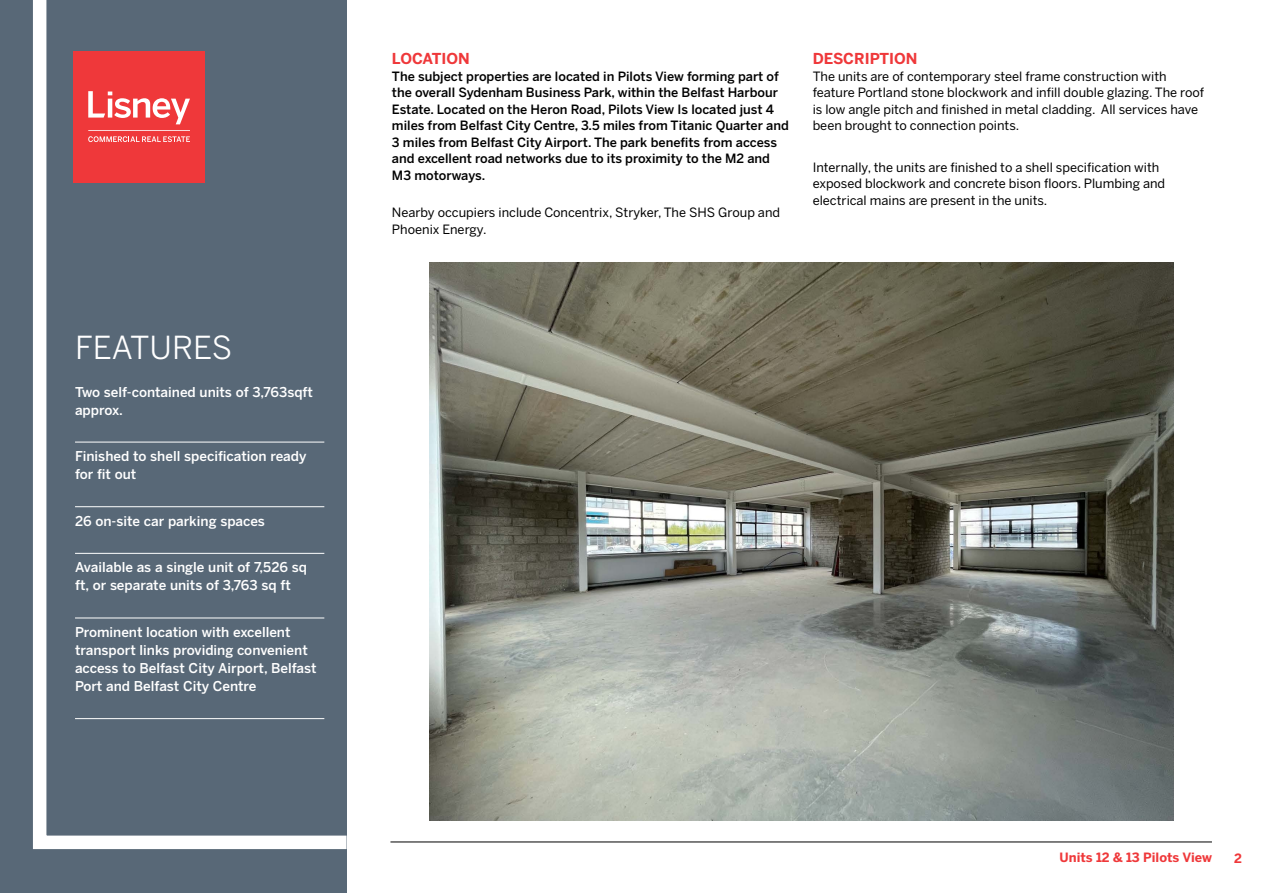
<style>
.page{position:relative;width:1263px;height:893px;background:#fff}
.page>*{position:absolute;margin:0;border:0;box-sizing:border-box;transform-origin:0 0}
.t1{font:31.5px "Benton Sans";color:#fff}
.t2{font:700 15px "Benton Sans";color:#ef383a}
.t3{font:500 13.5px/18px "Benton Sans";color:#fff}
.t4{font:12.75px/16.5px "Benton Sans";color:#000}
.t5{font:500 12.75px/16.5px "Benton Sans";color:#000}
.t6{font:700 12.75px "Benton Sans";color:#ef383a}
</style>
<div class="page">
<div style="left:0;top:0;width:347px;height:893px;background:#586877"></div>
<svg style="left:33px;top:0;width:314px;height:850px"></svg>
<div style="left:74px;top:51px;width:131px;height:131px;background:#ef383a"></div>
<svg style="left:88px;top:130px;width:102px;height:12px"></svg>
<svg style="left:88px;top:91px;width:102px;height:33px"></svg>
<hr style="left:75px;top:442px;width:249px;height:1px;background:#fff">
<hr style="left:75px;top:506px;width:249px;height:1px;background:#fff">
<hr style="left:75px;top:553px;width:249px;height:1px;background:#fff">
<hr style="left:75px;top:618px;width:249px;height:1px;background:#fff">
<hr style="left:75px;top:718px;width:249px;height:1px;background:#fff">
<hr style="left:390px;top:842px;width:822px;height:1px;background:#000">
<img style="left:430px;top:262px;width:743px;height:558px">
<h1 class="t1" style="left:75px;top:329px;width:159px">FEATURES</h1>
<p class="t3" style="left:75px;top:383px;width:240px">Two self-contained units of 3,763sqft approx.</p>
<p class="t3" style="left:75px;top:447px;width:233px">Finished to shell specification ready for fit out</p>
<p class="t3" style="left:75px;top:512px;width:191px">26 on-site car parking spaces</p>
<p class="t3" style="left:75px;top:559px;width:233px">Available as a single unit of 7,526 sq ft, or separate units of 3,763 sq ft</p>
<p class="t3" style="left:75px;top:623px;width:243px">Prominent location with excellent transport links providing convenient access to Belfast City Airport, Belfast Port and Belfast City Centre</p>
<p class="t2" style="left:392px;top:49px;width:79px">LOCATION</p>
<p class="t5" style="left:392px;top:68px;width:398px">The subject properties are located in Pilots View forming part of the overall Sydenham Business Park, within the Belfast Harbour Estate. Located on the Heron Road, Pilots View Is located just 4 miles from Belfast City Centre, 3.5 miles from Titanic Quarter and 3 miles from Belfast City Airport. The park benefits from access and excellent road networks due to its proximity to the M2 and M3 motorways.</p>
<p class="t4" style="left:392px;top:204px;width:390px">Nearby occupiers include Concentrix, Stryker, The SHS Group and<br>Phoenix Energy.</p>
<p class="t2" style="left:813px;top:49px;width:106px">DESCRIPTION</p>
<p class="t4" style="left:813px;top:68px;width:393px">The units are of contemporary steel frame construction with feature Portland stone blockwork and infill double glazing. The roof is low angle pitch and finished in metal cladding. All services have been brought to connection points.</p>
<p class="t4" style="left:813px;top:159px;width:354px">Internally, the units are finished to a shell specification with exposed blockwork and concrete bison floors. Plumbing and electrical mains are present in the units.</p>
<p class="t6" style="left:1059px;top:849px;width:154px">Units 12 &amp; 13 Pilots View</p>
<p class="t6" style="left:1234px;top:850px;width:9px">2</p>
</div>
